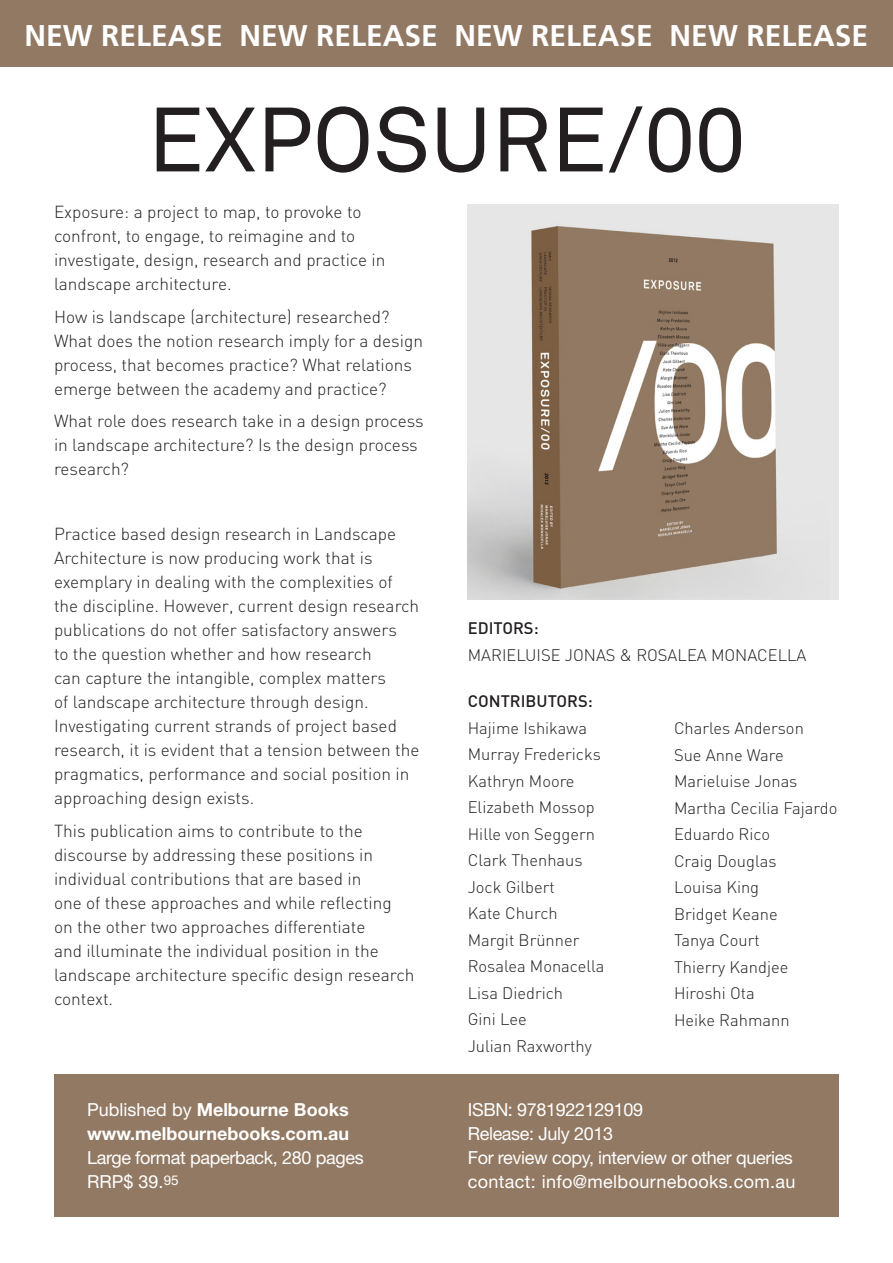
<style>
.page{position:relative;width:893px;height:1263px;background:#fff}
.page>*{position:absolute;margin:0;border:0;box-sizing:border-box;transform-origin:0 0}
.t1{font:90px "Akkurat";color:#231f20}
.t2{font:700 30px "Frutiger";color:#fff}
.t3{font:18px/24px "Helvetica Neue LT Std";letter-spacing:-.02em;color:#fff}
.t4{font:700 18px "Helvetica Neue LT Std";color:#fff}
.t5{font:300 17.25px/24px "DIN";color:#231f20}
.t6{font:300 16.5px "DIN";color:#231f20}
.t7{font:500 16.5px "DIN";color:#231f20}
.s1{font-weight:400}
</style>
<div class="page">
<div style="left:0;top:0;width:893px;height:67px;background:#927963"></div>
<div style="left:54px;top:1074px;width:785px;height:142px;background:#927963"></div>
<img style="left:468px;top:204px;width:371px;height:395px">
<p class="t2" style="left:24px;top:18px;width:845px">NEW RELEASE NEW RELEASE NEW RELEASE NEW RELEASE</p>
<p class="t1" style="left:148px;top:87px;width:599px">EXPOSURE/00</p>
<p class="t5" style="left:54px;top:200px;width:333px">Exposure: a project to map, to provoke to confront, to engage, to reimagine and to investigate, design, research and practice in landscape architecture.</p>
<p class="t5" style="left:54px;top:304px;width:370px">How is landscape (architecture) researched?<br>What does the notion research imply for a design process, that becomes practice? What relations emerge between the academy and practice?</p>
<p class="t5" style="left:54px;top:409px;width:371px">What role does research take in a design process in landscape architecture? Is the design process research?</p>
<p class="t5" style="left:54px;top:522px;width:367px">Practice based design research in Landscape Architecture is now producing work that is exemplary in dealing with the complexities of the discipline. However, current design research publications do not offer satisfactory answers<br>to the question whether and how research<br>can capture the intangible, complex matters<br>of landscape architecture through design.<br>Investigating current strands of project based research, it is evident that a tension between the pragmatics, performance and social position in approaching design exists.</p>
<p class="t5" style="left:54px;top:818px;width:362px">This publication aims to contribute to the discourse by addressing these positions in individual contributions that are based in<br>one of these approaches and while reflecting on the other two approaches differentiate<br>and illuminate the individual position in the landscape architecture specific design research context.</p>
<p class="t4" style="left:87px;top:1098px;width:263px"><span class="s1">Published by</span> Melbourne Books</p>
<p class="t4" style="left:87px;top:1122px;width:263px">www.melbournebooks.com.au</p>
<p class="t3" style="left:87px;top:1145px;width:278px">Large format paperback, 280 pages</p>
<p class="t3" style="left:87px;top:1169px;width:93px">RRP$ 39.<sup>95</sup></p>
<p class="t7" style="left:468px;top:618px;width:72px">EDITORS:</p>
<p class="t6" style="left:468px;top:645px;width:340px">MARIELUISE JONAS &amp; ROSALEA MONACELLA</p>
<p class="t7" style="left:468px;top:690px;width:127px">CONTRIBUTORS:</p>
<p class="t6" style="left:468px;top:718px;width:121px">Hajime Ishikawa</p>
<p class="t6" style="left:468px;top:744px;width:135px">Murray Fredericks</p>
<p class="t6" style="left:468px;top:771px;width:108px">Kathryn Moore</p>
<p class="t6" style="left:468px;top:797px;width:128px">Elizabeth Mossop</p>
<p class="t6" style="left:468px;top:824px;width:129px">Hille von Seggern</p>
<p class="t6" style="left:468px;top:850px;width:116px">Clark Thenhaus</p>
<p class="t6" style="left:468px;top:877px;width:89px">Jock Gilbert</p>
<p class="t6" style="left:468px;top:903px;width:91px">Kate Church</p>
<p class="t6" style="left:468px;top:930px;width:113px">Margit Brünner</p>
<p class="t6" style="left:468px;top:956px;width:138px">Rosalea Monacella</p>
<p class="t6" style="left:468px;top:983px;width:97px">Lisa Diedrich</p>
<p class="t6" style="left:468px;top:1009px;width:60px">Gini Lee</p>
<p class="t6" style="left:468px;top:1036px;width:126px">Julian Raxworthy</p>
<p class="t6" style="left:674px;top:718px;width:131px">Charles Anderson</p>
<p class="t6" style="left:674px;top:745px;width:111px">Sue Anne Ware</p>
<p class="t6" style="left:674px;top:771px;width:125px">Marieluise Jonas</p>
<p class="t6" style="left:674px;top:798px;width:165px">Martha Cecilia Fajardo</p>
<p class="t6" style="left:674px;top:824px;width:98px">Eduardo Rico</p>
<p class="t6" style="left:674px;top:851px;width:104px">Craig Douglas</p>
<p class="t6" style="left:674px;top:877px;width:87px">Louisa King</p>
<p class="t6" style="left:674px;top:904px;width:105px">Bridget Keane</p>
<p class="t6" style="left:674px;top:930px;width:87px">Tanya Court</p>
<p class="t6" style="left:674px;top:957px;width:116px">Thierry Kandjee</p>
<p class="t6" style="left:674px;top:983px;width:82px">Hiroshi Ota</p>
<p class="t6" style="left:674px;top:1010px;width:117px">Heike Rahmann</p>
<p class="t3" style="left:468px;top:1097px;width:177px">ISBN: 9781922129109</p>
<p class="t3" style="left:468px;top:1121px;width:147px">Release: July 2013</p>
<p class="t3" style="left:468px;top:1145px;width:329px">For review copy, interview or other queries contact: info@melbournebooks.com.au</p>
</div>
